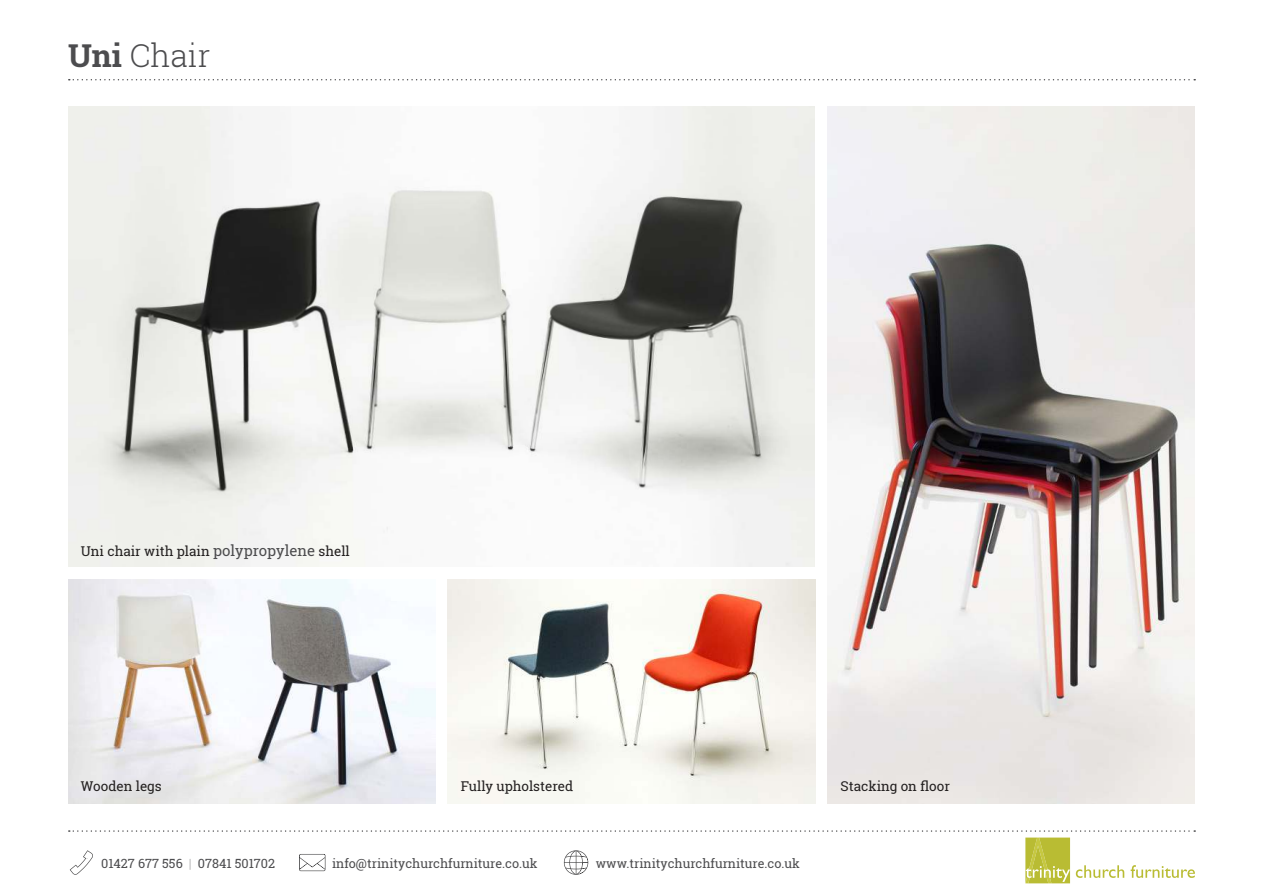
<style>
.page{position:relative;width:1263px;height:893px;background:#fff}
.page>*{position:absolute;margin:0;border:0;box-sizing:border-box;transform-origin:0 0}
.t1{font:300 31.5px "Roboto Slab";color:#4c4c4e}
.t2{font:13.5px "Roboto Slab";color:#221f1f}
.t3{font:12.6px "Roboto Slab";color:#4c4c4e}
.s1{font-weight:700}
.s2{font-size:15px;color:#4c4c4e}
.s3{font-weight:100}
</style>
<div class="page">
<img style="left:68px;top:580px;width:367px;height:224px">
<img style="left:68px;top:106px;width:746px;height:461px">
<img style="left:448px;top:580px;width:367px;height:224px">
<img style="left:828px;top:106px;width:367px;height:698px">
<svg style="left:69px;top:79px;width:1126px;height:1px"></svg>
<svg style="left:69px;top:830px;width:1126px;height:53px"></svg>
<h1 class="t1" style="left:68px;top:38px;width:144px"><span class="s1">Uni</span> Chair</h1>
<p class="t2" style="left:81px;top:545px;width:271px">Uni chair with plain <span class="s2">polypropylene</span> shell</p>
<p class="t2" style="left:81px;top:780px;width:82px">Wooden legs</p>
<p class="t2" style="left:461px;top:780px;width:114px">Fully upholstered</p>
<p class="t2" style="left:840px;top:777px;width:111px">Stacking on floor</p>
<p class="t3" style="left:101px;top:858px;width:175px">01427 677 556 <span class="s3">|</span> 07841 501702</p>
<p class="t3" style="left:332px;top:858px;width:207px">info@trinitychurchfurniture.co.uk</p>
<p class="t3" style="left:596px;top:858px;width:206px">www.trinitychurchfurniture.co.uk</p>
</div>
